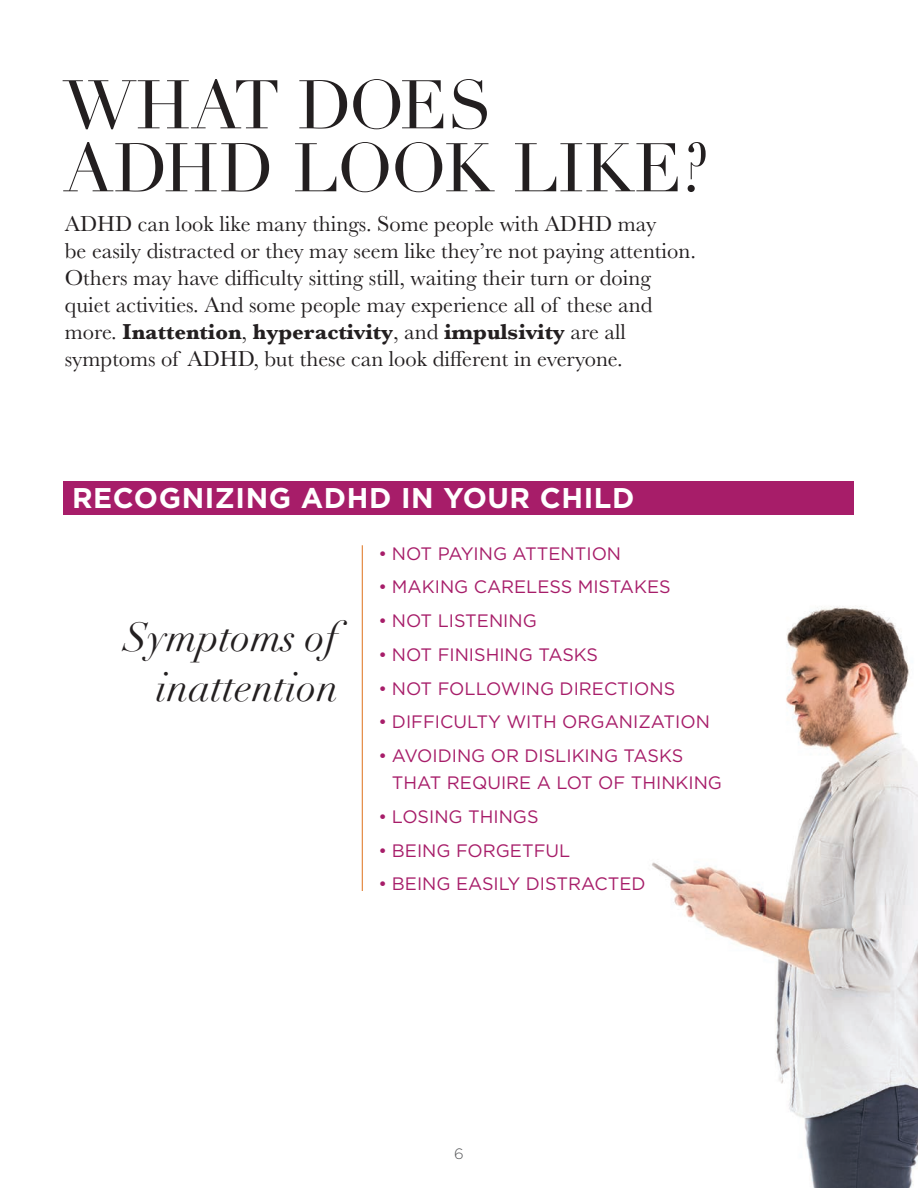
<style>
.page{position:relative;width:918px;height:1188px;background:#fff}
.page>*{position:absolute;margin:0;border:0;box-sizing:border-box;transform-origin:0 0}
.t1{font:67.5px "Didot";letter-spacing:-.015em;color:#231f20}
.t2{font:italic 40.5px/50.2px "Didot";color:#231f20;text-align:right}
.t3{font:700 28.5px "Gotham";letter-spacing:.02em;color:#fff}
.t4{font:22.5px/27px "Baskerville";color:#231f20}
.t5{font:18px/27px "Gotham";color:#a71d69}
.t6{font:300 15px "Gotham";color:#57585a}
.s1{font-weight:700}
</style>
<div class="page">
<img style="left:652px;top:606px;width:266px;height:582px">
<div style="left:63px;top:481px;width:791px;height:34px;background:#a71d69"></div>
<hr style="left:362px;top:545px;width:1px;height:346px;background:#de711c">
<p class="t1" style="left:63px;top:64px;width:431px">WHAT DOES</p>
<p class="t1" style="left:63px;top:127px;width:648px">ADHD LOOK LIKE?</p>
<p class="t4" style="left:65px;top:210px;width:593px">ADHD can look like many things. Some people with ADHD may</p>
<p class="t4" style="left:65px;top:237px;width:633px">be easily distracted or they may seem like they’re not paying attention.<br>Others may have difficulty sitting still, waiting their turn or doing quiet activities. And some people may experience all of these and more. <span class="s1">Inattention</span>, <span class="s1">hyperactivity</span>, and <span class="s1">impulsivity</span> are all symptoms of ADHD, but these can look different in everyone.</p>
<p class="t3" style="left:72px;top:479px;width:564px">RECOGNIZING ADHD IN YOUR CHILD</p>
<p class="t2" style="left:124px;top:612px;width:216px">Symptoms of inattention</p>
<p class="t5" style="left:378px;top:539px;width:244px">• NOT PAYING ATTENTION</p>
<p class="t5" style="left:378px;top:573px;width:294px">• MAKING CARELESS MISTAKES</p>
<p class="t5" style="left:378px;top:607px;width:160px">• NOT LISTENING</p>
<p class="t5" style="left:378px;top:641px;width:221px">• NOT FINISHING TASKS</p>
<p class="t5" style="left:378px;top:674px;width:298px">• NOT FOLLOWING DIRECTIONS</p>
<p class="t5" style="left:378px;top:708px;width:333px">• DIFFICULTY WITH ORGANIZATION</p>
<p class="t5" style="left:392px;top:742px;width:332px;text-indent:-13px">• AVOIDING OR DISLIKING TASKS<br>THAT REQUIRE A LOT OF THINKING</p>
<p class="t5" style="left:378px;top:803px;width:162px">• LOSING THINGS</p>
<p class="t5" style="left:378px;top:836px;width:193px">• BEING FORGETFUL</p>
<p class="t5" style="left:378px;top:870px;width:269px">• BEING EASILY DISTRACTED</p>
<p class="t6" style="left:454px;top:1145px;width:11px">6</p>
</div>
